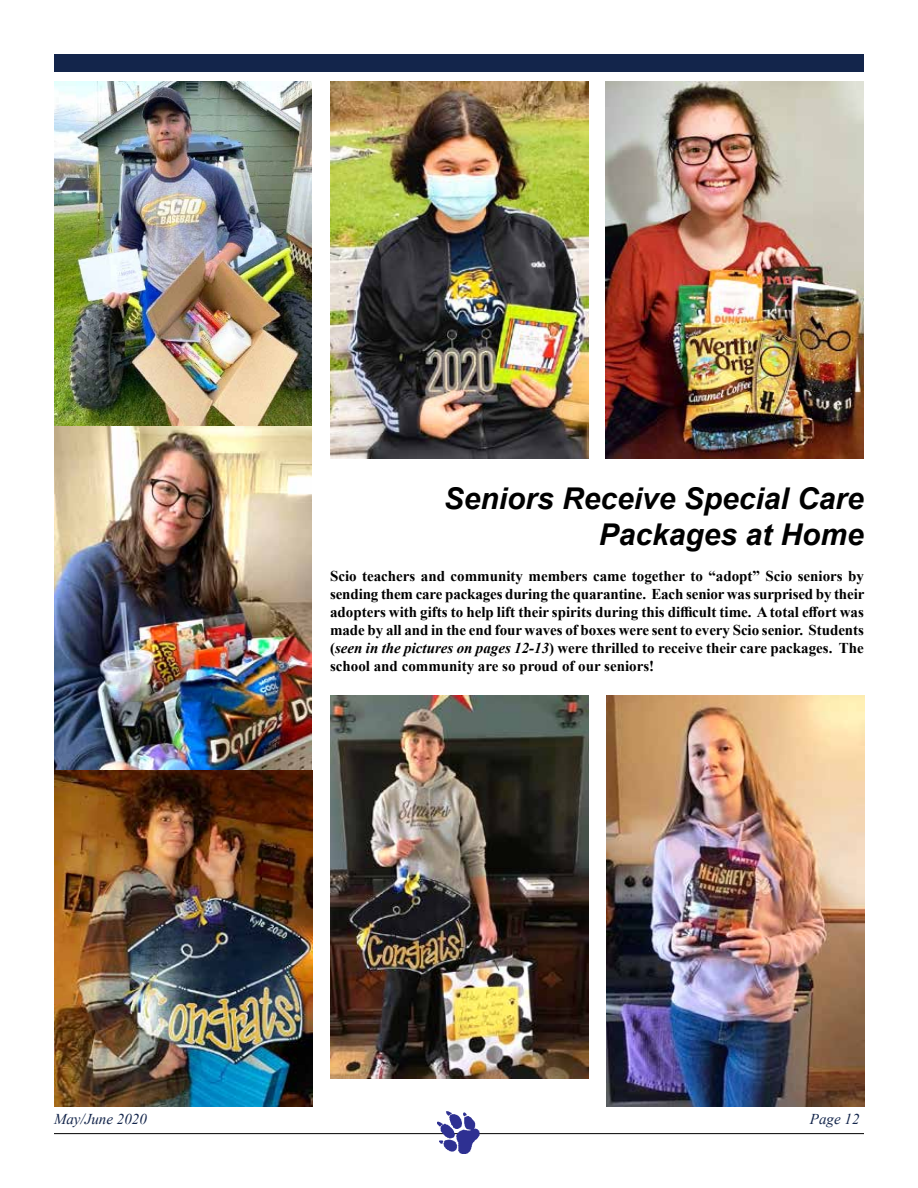
<style>
.page{position:relative;width:918px;height:1188px;background:#fff}
.page>*{position:absolute;margin:0;border:0;box-sizing:border-box;transform-origin:0 0}
.t1{font:italic 700 30px/36px "Arial";color:#000;text-align:right}
.t2{font:700 15px/18px "Times New Roman";color:#000;text-align:justify}
.t3{font:italic 15px "Times New Roman";color:#13254b}
.s1{font-style:italic}
</style>
<div class="page">
<div style="left:54px;top:54px;width:810px;height:18px;background:#13254b"></div>
<hr style="left:54px;top:1133px;width:810px;height:1px;background:#000">
<img style="left:437px;top:1112px;width:42px;height:42px">
<img style="left:331px;top:81px;width:257px;height:378px">
<img style="left:54px;top:81px;width:258px;height:1026px">
<img style="left:606px;top:81px;width:258px;height:378px">
<img style="left:606px;top:696px;width:258px;height:411px">
<img style="left:330px;top:696px;width:258px;height:382px">
<h1 class="t1" style="left:444px;top:481px;width:422px">Seniors Receive Special Care<br>Packages at Home</h1>
<p class="t2" style="left:330px;top:566px;width:536px">Scio teachers and community members came together to “adopt” Scio seniors by sending them care packages during the quarantine. Each senior was surprised by their adopters with gifts to help lift their spirits during this difficult time. A total effort was made by all and in the end four waves of boxes were sent to every Scio senior. Students (<span class="s1">seen in the pictures on pages 12-13</span>) were thrilled to receive their care packages. The school and community are so proud of our seniors!</p>
<p class="t3" style="left:54px;top:1109px;width:94px">May/June 2020</p>
<p class="t3" style="left:810px;top:1109px;width:51px">Page 12</p>
</div>
